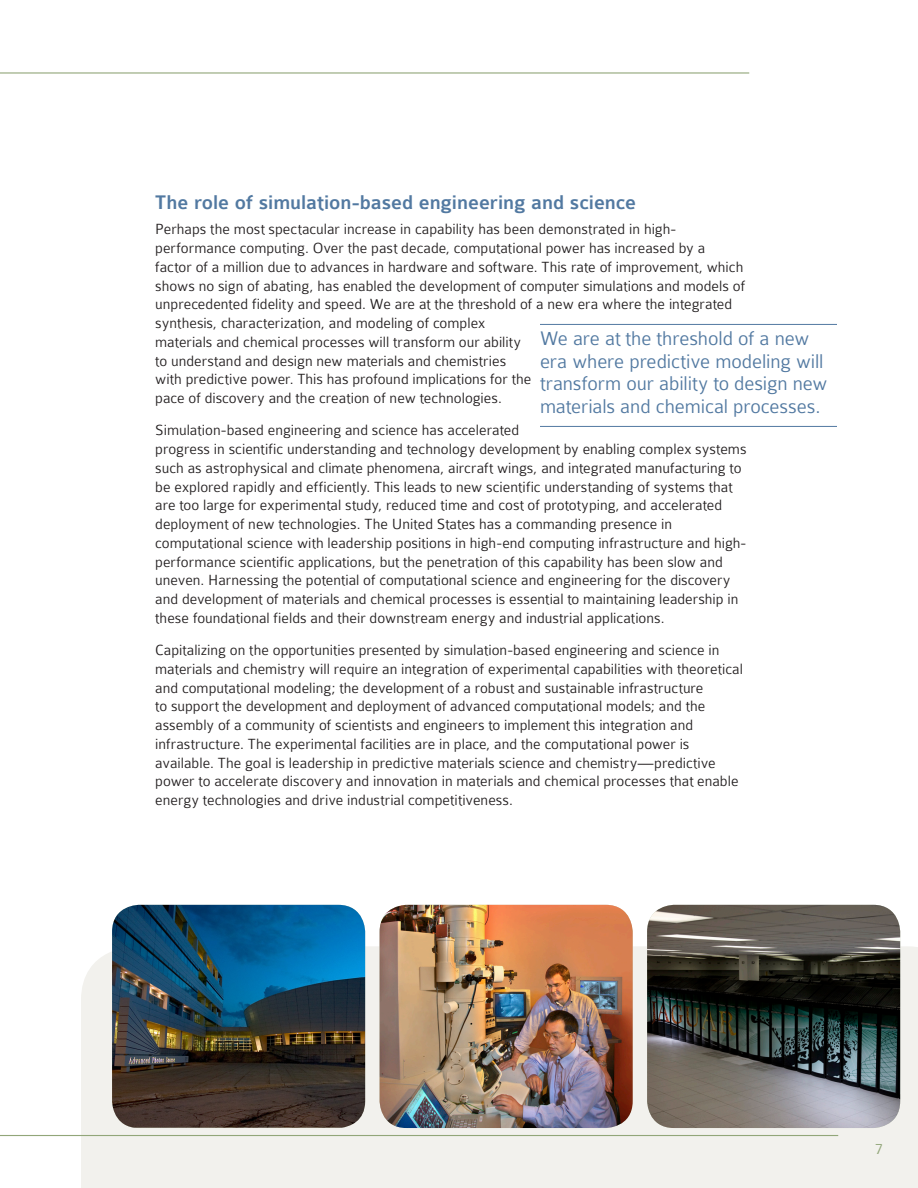
<style>
.page{position:relative;width:918px;height:1188px;background:#fff}
.page>*{position:absolute;margin:0;border:0;box-sizing:border-box;transform-origin:0 0}
.Pull_quote{font:300 21px/22.5px "Colaborate";letter-spacing:-.005em;color:#5279a1}
.Subtitle{font:500 21px "Colaborate";letter-spacing:-.005em;color:#5279a1}
.t1{font:300 16.5px "Colaborate";color:#92a679}
.Body_text{font:300 15.75px/18.8px "Colaborate";color:#231f20}
</style>
<div class="page">
<hr style="left:0;top:72px;width:749px;height:2px;background:#92a679">
<hr style="left:540px;top:324px;width:297px;height:1px;background:#5279a1">
<hr style="left:540px;top:426px;width:297px;height:1px;background:#5279a1">
<div style="left:81px;top:946px;width:837px;height:242px;background:#f2f1ed"></div>
<img style="left:112px;top:905px;width:253px;height:223px">
<img style="left:380px;top:905px;width:253px;height:223px">
<img style="left:647px;top:905px;width:253px;height:223px">
<hr style="left:0;top:1135px;width:838px;height:1px;background:#92a679">
<p class="Subtitle" style="left:155px;top:191px;width:482px">The role of simulation-based engineering and science</p>
<p class="Body_text" style="left:155px;top:220px;width:591px">Perhaps the most spectacular increase in capability has been demonstrated in high&shy;performance computing. Over the past decade, computational power has increased by a factor of a million due to advances in hardware and software. This rate of improvement, which shows no sign of abating, has enabled the development of computer simulations and models of unprecedented fidelity and speed. We are at the threshold of a new era where the integrated synthesis, characterization, and modeling of complex<br>materials and chemical processes will transform our ability<br>to understand and design new materials and chemistries<br>with predictive power. This has profound implications for the<br>pace of discovery and the creation of new technologies.</p>
<p class="Body_text" style="left:155px;top:421px;width:593px">Simulation-based engineering and science has accelerated<br>progress in scientific understanding and technology development by enabling complex systems such as astrophysical and climate phenomena, aircraft wings, and integrated manufacturing to be explored rapidly and efficiently. This leads to new scientific understanding of systems that are too large for experimental study, reduced time and cost of prototyping, and accelerated deployment of new technologies. The United States has a commanding presence in computational science with leadership positions in high-end computing infrastructure and high&shy;performance scientific applications, but the penetration of this capability has been slow and uneven. Harnessing the potential of computational science and engineering for the discovery and development of materials and chemical processes is essential to maintaining leadership in these foundational fields and their downstream energy and industrial applications.</p>
<p class="Body_text" style="left:155px;top:641px;width:589px">Capitalizing on the opportunities presented by simulation-based engineering and science in materials and chemistry will require an integration of experimental capabilities with theoretical and computational modeling; the development of a robust and sustainable infrastructure<br>to support the development and deployment of advanced computational models; and the assembly of a community of scientists and engineers to implement this integration and infrastructure. The experimental facilities are in place, and the computational power is available. The goal is leadership in predictive materials science and chemistry—predictive power to accelerate discovery and innovation in materials and chemical processes that enable energy technologies and drive industrial competitiveness.</p>
<p class="Pull_quote" style="left:540px;top:327px;width:289px">We are at the threshold of a new era where predictive modeling will transform our ability to design new materials and chemical processes.</p>
<p class="t1" style="left:875px;top:1140px;width:10px">7</p>
</div>
